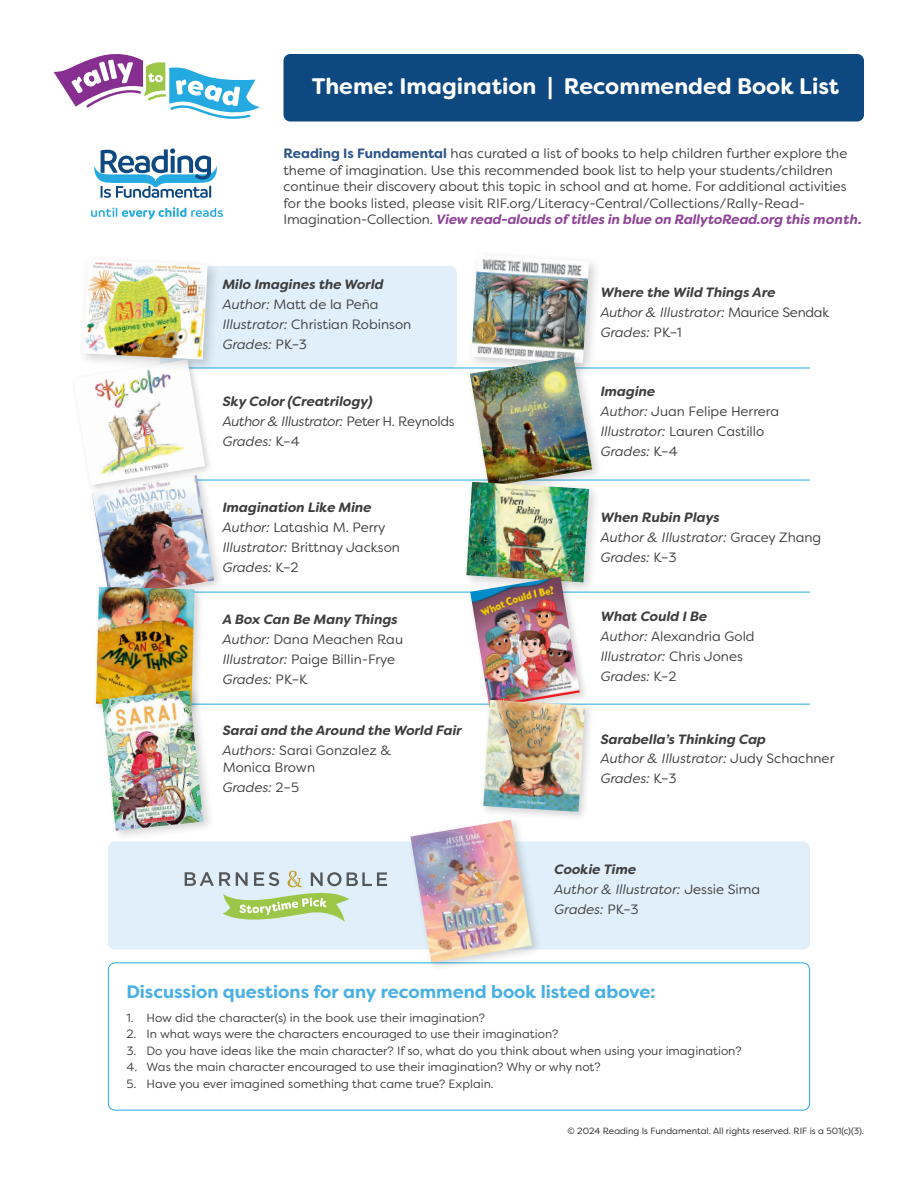
<style>
.page{position:relative;width:918px;height:1188px;background:#fff}
.page>*{position:absolute;margin:0;border:0;box-sizing:border-box;transform-origin:0 0}
.t1{font:700 22.5px "Filson Soft";color:#fff}
.t2{font:700 18px "Filson Soft";color:#4ab0e4}
.Body_Copy{font:13.5px/16.5px "Filson Soft";color:#3e3e3f}
.Body_Copy_Small{font:italic 13.5px "Filson Soft";color:#3e3e3f}
.Body_Copy_Small-2{font:13.5px/16.5px "Filson Soft";color:#3e3e3f}
.Body_Copy_Small-3{font:italic 700 13.5px "Filson Soft";color:#3e3e3f}
.Body_Copy_Small-4{font:italic 13.5px "Filson Soft";letter-spacing:-.02em;color:#3e3e3f}
.t3{font:12px "Filson Soft";color:#3e3e3f}
.t4{font:9px "Filson Soft";color:#231f20}
.s1{font-weight:700;color:#2d548a}
.s2{font-weight:700;font-style:italic;color:#8e4497}
.s3{font-style:italic}
.s4{font-style:normal}
</style>
<div class="page">
<svg style="left:54px;top:54px;width:206px;height:65px"></svg>
<div style="left:160px;top:266px;width:297px;height:102px;background:#e0eff9;border-radius:7px"></div>
<div style="left:108px;top:842px;width:702px;height:108px;background:#e0eff9;border-radius:7px"></div>
<svg style="left:94px;top:148px;width:123px;height:50px"></svg>
<svg style="left:91px;top:207px;width:132px;height:13px"></svg>
<hr style="left:170px;top:368px;width:640px;height:1px;background:#24aae1">
<hr style="left:192px;top:480px;width:618px;height:1px;background:#24aae1">
<hr style="left:176px;top:592px;width:634px;height:1px;background:#24aae1">
<hr style="left:110px;top:704px;width:700px;height:1px;background:#24aae1">
<div style="left:108px;top:962px;width:702px;height:149px;border:1px solid #24aae1;border-radius:7px"></div>
<div style="left:284px;top:54px;width:580px;height:68px;background:#0d4881;border-radius:7px"></div>
<svg style="left:185px;top:871px;width:202px;height:51px"></svg>
<img style="left:95px;top:372px;width:110px;height:99px">
<div style="left:88px;top:471px;width:137px;height:137px;background:#231f20;opacity:.2"></div>
<img style="left:92px;top:475px;width:122px;height:123px">
<div style="left:92px;top:583px;width:113px;height:133px;background:#231f20;opacity:.2"></div>
<img style="left:96px;top:587px;width:98px;height:119px">
<div style="left:98px;top:686px;width:117px;height:156px;background:#231f20;opacity:.2"></div>
<img style="left:102px;top:690px;width:101px;height:141px">
<div style="left:467px;top:250px;width:134px;height:125px;background:#231f20;opacity:.2"></div>
<img style="left:471px;top:255px;width:118px;height:97px">
<div style="left:466px;top:352px;width:137px;height:146px;background:#231f20;opacity:.2"></div>
<img style="left:470px;top:356px;width:122px;height:121px">
<div style="left:462px;top:477px;width:139px;height:117px;background:#231f20;opacity:.2"></div>
<img style="left:466px;top:482px;width:123px;height:100px">
<div style="left:467px;top:574px;width:122px;height:143px;background:#231f20;opacity:.2"></div>
<img style="left:470px;top:577px;width:110px;height:131px">
<div style="left:479px;top:696px;width:116px;height:126px;background:#231f20;opacity:.2"></div>
<img style="left:483px;top:700px;width:102px;height:112px">
<div style="left:407px;top:816px;width:136px;height:157px;background:#231f20;opacity:.2"></div>
<img style="left:410px;top:820px;width:122px;height:142px">
<div style="left:78px;top:254px;width:142px;height:118px;background:#231f20;opacity:.2"></div>
<img style="left:83px;top:259px;width:125px;height:101px">
<p class="t1" style="left:312px;top:72px;width:529px">Theme: Imagination | Recommended Book List</p>
<p class="Body_Copy" style="left:284px;top:145px;width:580px"><span class="s1">Reading Is Fundamental</span> has curated a list of books to help children further explore the theme of imagination. Use this recommended book list to help your students/children continue their discovery about this topic in school and at home. For additional activities for the books listed, please visit RIF.org/Literacy-Central/Collections/Rally-Read-Imagination-Collection. <span class="s2">View read-alouds of titles in blue on RallytoRead.org this month.</span></p>
<p class="Body_Copy_Small-3" style="left:223px;top:276px;width:163px">Milo Imagines the World</p>
<p class="Body_Copy_Small-2" style="left:223px;top:296px;width:157px"><span class="s3">Author:</span> Matt de la Peña</p>
<p class="Body_Copy_Small-2" style="left:223px;top:316px;width:190px"><span class="s3">Illustrator:</span> Christian Robinson</p>
<p class="Body_Copy_Small" style="left:223px;top:335px;width:86px">Grades: <span class="s4">PK–3</span></p>
<p class="Body_Copy_Small-3" style="left:223px;top:393px;width:152px">Sky Color (Creatrilogy)</p>
<p class="Body_Copy_Small-4" style="left:223px;top:413px;width:234px">Author &amp; Illustrator: <span class="s4">Peter H. Reynolds</span></p>
<p class="Body_Copy_Small" style="left:223px;top:433px;width:79px">Grades: <span class="s4">K–4</span></p>
<p class="Body_Copy_Small-3" style="left:223px;top:499px;width:151px">Imagination Like Mine</p>
<p class="Body_Copy_Small-2" style="left:223px;top:519px;width:164px"><span class="s3">Author:</span> Latashia M. Perry</p>
<p class="Body_Copy_Small-2" style="left:223px;top:539px;width:179px"><span class="s3">Illustrator:</span> Brittnay Jackson</p>
<p class="Body_Copy_Small" style="left:223px;top:559px;width:77px">Grades: <span class="s4">K–2</span></p>
<p class="Body_Copy_Small-3" style="left:223px;top:611px;width:177px">A Box Can Be Many Things</p>
<p class="Body_Copy_Small-2" style="left:223px;top:631px;width:182px"><span class="s3">Author:</span> Dana Meachen Rau</p>
<p class="Body_Copy_Small-2" style="left:223px;top:651px;width:174px"><span class="s3">Illustrator:</span> Paige Billin-Frye</p>
<p class="Body_Copy_Small" style="left:223px;top:670px;width:86px">Grades: <span class="s4">PK–K</span></p>
<p class="Body_Copy_Small-3" style="left:223px;top:722px;width:241px">Sarai and the Around the World Fair</p>
<p class="Body_Copy_Small-2" style="left:223px;top:742px;width:170px"><span class="s3">Authors:</span> Sarai Gonzalez &amp;<br>Monica Brown</p>
<p class="Body_Copy_Small" style="left:223px;top:778px;width:78px">Grades: <span class="s4">2–5</span></p>
<p class="Body_Copy_Small-3" style="left:601px;top:284px;width:176px">Where the Wild Things Are</p>
<p class="Body_Copy_Small" style="left:601px;top:304px;width:230px">Author &amp; Illustrator: <span class="s4">Maurice Sendak</span></p>
<p class="Body_Copy_Small" style="left:601px;top:324px;width:82px">Grades: <span class="s4">PK–1</span></p>
<p class="Body_Copy_Small-3" style="left:601px;top:383px;width:56px">Imagine</p>
<p class="Body_Copy_Small-2" style="left:601px;top:403px;width:180px"><span class="s3">Author:</span> Juan Felipe Herrera</p>
<p class="Body_Copy_Small-2" style="left:601px;top:423px;width:165px"><span class="s3">Illustrator:</span> Lauren Castillo</p>
<p class="Body_Copy_Small" style="left:601px;top:443px;width:79px">Grades: <span class="s4">K–4</span></p>
<p class="Body_Copy_Small-3" style="left:601px;top:509px;width:121px">When Rubin Plays</p>
<p class="Body_Copy_Small" style="left:601px;top:529px;width:222px">Author &amp; Illustrator: <span class="s4">Gracey Zhang</span></p>
<p class="Body_Copy_Small" style="left:601px;top:549px;width:77px">Grades: <span class="s4">K–3</span></p>
<p class="Body_Copy_Small-3" style="left:601px;top:608px;width:108px">What Could I Be</p>
<p class="Body_Copy_Small-2" style="left:601px;top:628px;width:155px"><span class="s3">Author:</span> Alexandria Gold</p>
<p class="Body_Copy_Small" style="left:601px;top:648px;width:144px">Illustrator: <span class="s4">Chris Jones</span></p>
<p class="Body_Copy_Small" style="left:601px;top:668px;width:77px">Grades: <span class="s4">K–2</span></p>
<p class="Body_Copy_Small-3" style="left:601px;top:730px;width:167px">Sarabella’s Thinking Cap</p>
<p class="Body_Copy_Small" style="left:601px;top:750px;width:235px">Author &amp; Illustrator: <span class="s4">Judy Schachner</span></p>
<p class="Body_Copy_Small" style="left:601px;top:770px;width:77px">Grades: <span class="s4">K–3</span></p>
<p class="Body_Copy_Small-3" style="left:555px;top:861px;width:83px">Cookie Time</p>
<p class="Body_Copy_Small" style="left:555px;top:881px;width:207px">Author &amp; Illustrator: <span class="s4">Jessie Sima</span></p>
<p class="Body_Copy_Small" style="left:555px;top:900px;width:86px">Grades: <span class="s4">PK–3</span></p>
<p class="t2" style="left:126px;top:980px;width:531px">Discussion questions for any recommend book listed above:</p>
<p class="t3" style="left:126px;top:1010px;width:360px">1. How did the character(s) in the book use their imagination?</p>
<p class="t3" style="left:126px;top:1026px;width:433px">2. In what ways were the characters encouraged to use their imagination?</p>
<p class="t3" style="left:126px;top:1043px;width:617px">3. Do you have ideas like the main character? If so, what do you think about when using your imagination?</p>
<p class="t3" style="left:126px;top:1059px;width:476px">4. Was the main character encouraged to use their imagination? Why or why not?</p>
<p class="t3" style="left:126px;top:1076px;width:369px">5. Have you ever imagined something that came true? Explain.</p>
<p class="t4" style="left:568px;top:1125px;width:298px">© 2024 Reading Is Fundamental. All rights reserved. RIF is a 501(c)(3).</p>
</div>
